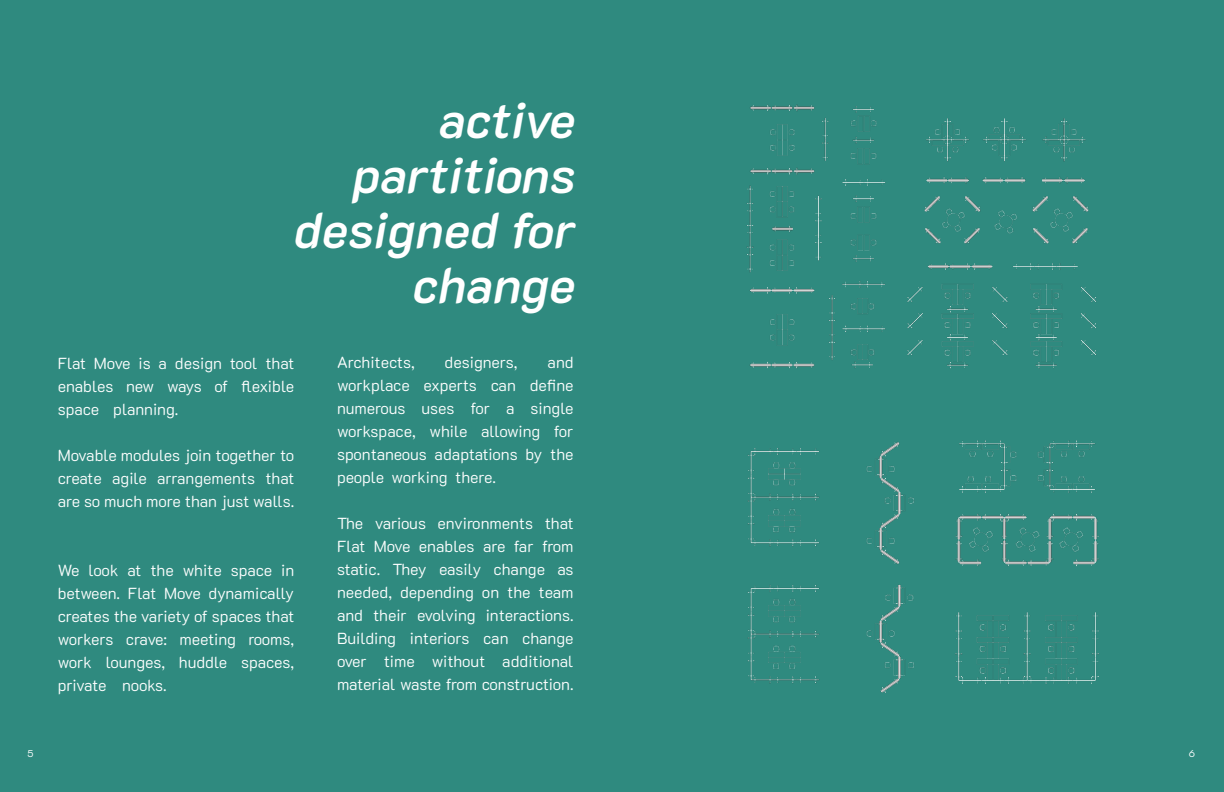
<style>
.page{position:relative;width:1224px;height:792px;background:#2f8a7f}
.page>*{position:absolute;margin:0;border:0;box-sizing:border-box;transform-origin:0 0}
.t1{font:italic 600 50px/55px "K2 D";color:#fff;text-align:right}
.t2{font:300 16px/23px "K2 D";color:#fff;text-align:justify}
.t3{font:300 10px "K2 D";color:#fff}
</style>
<div class="page">
<img style="left:748px;top:440px;width:351px;height:253px">
<img style="left:747px;top:104px;width:349px;height:265px">
<h1 class="t1" style="left:294px;top:93px;width:283px">active partitions designed for change</h1>
<p class="t2" style="left:58px;top:352px;width:238px">Flat Move is a design tool that enables new ways of flexible space planning.</p>
<p class="t2" style="left:58px;top:444px;width:238px">Movable modules join together to create agile arrangements that are so much more than just walls.</p>
<p class="t2" style="left:58px;top:559px;width:238px">We look at the white space in between. Flat Move dynamically creates the variety of spaces that workers crave: meeting rooms, work lounges, huddle spaces, private nooks.</p>
<p class="t2" style="left:337px;top:351px;width:238px;text-indent:211px">and workplace experts can define numerous uses for a single workspace, while allowing for spontaneous adaptations by the people working there.</p>
<p class="t2" style="left:337px;top:512px;width:238px">The various environments that Flat Move enables are far from static. They easily change as needed, depending on the team and their evolving interactions.<br>Building interiors can change over time without additional material waste from construction.</p>
<p class="t2" style="left:337px;top:351px;width:79px">Architects,</p>
<p class="t2" style="left:445px;top:351px;width:74px">designers,</p>
<p class="t3" style="left:27px;top:748px;width:8px">5</p>
<p class="t3" style="left:1189px;top:748px;width:8px">6</p>
</div>
